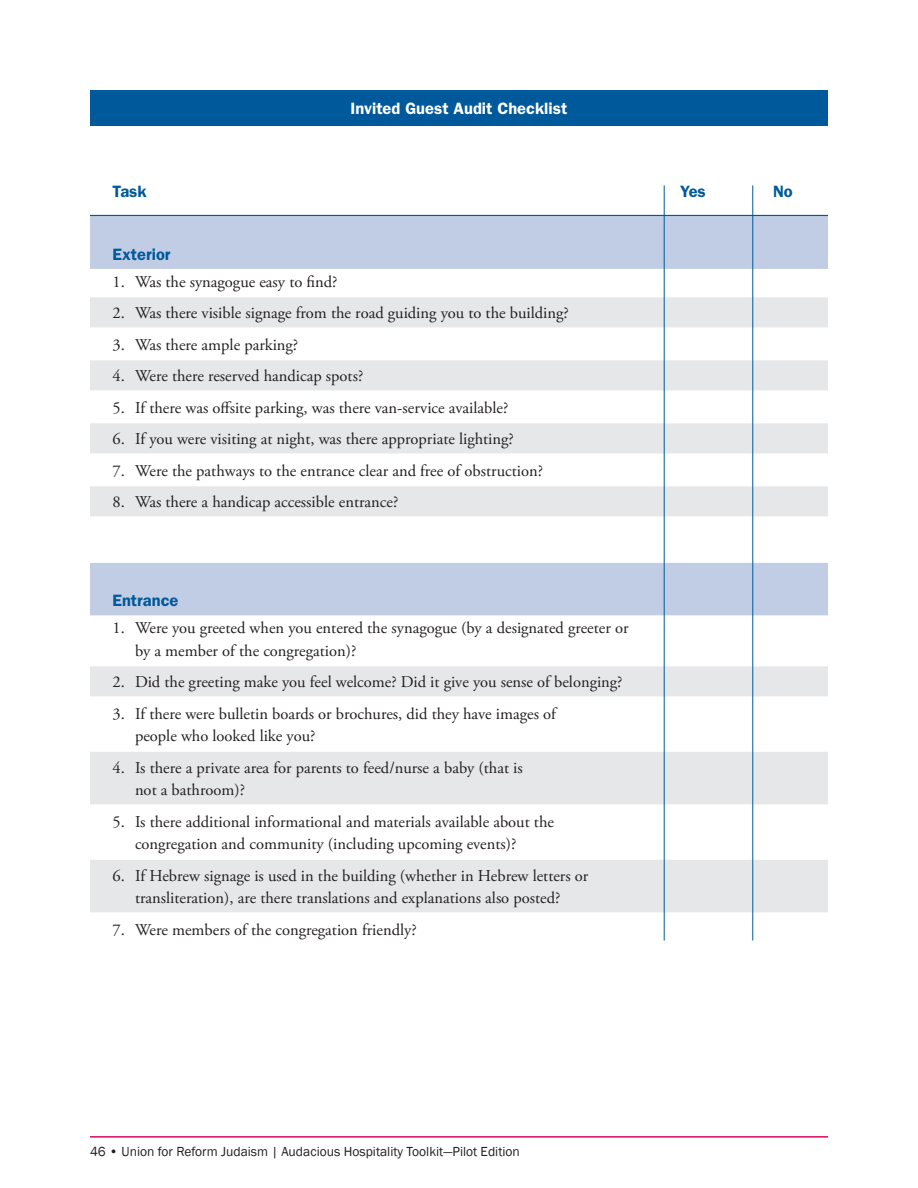
<style>
.page{position:relative;width:918px;height:1188px;background:#fff}
.page>*{position:absolute;margin:0;border:0;box-sizing:border-box;transform-origin:0 0}
.text{font:16.5px/22.5px "Adobe Garamond Pro";color:#231f20}
.BHead{font:600 16.5px "Franklin Gothic";color:#fff}
.CHead{font:600 16.5px "Franklin Gothic";color:#00599b}
.t1{font:13.5px "Franklin Gothic";color:#231f20}
</style>
<div class="page">
<hr style="left:90px;top:1136px;width:738px;height:2px;background:#d60860">
<div style="left:90px;top:90px;width:738px;height:36px;background:#00599b"></div>
<hr style="left:90px;top:215px;width:738px;height:1px;background:#00599b">
<div style="left:90px;top:216px;width:738px;height:53px;background:#c1cde5"></div>
<div style="left:90px;top:297px;width:738px;height:30px;background:#e6e7e9"></div>
<div style="left:90px;top:360px;width:738px;height:30px;background:#e6e7e9"></div>
<div style="left:90px;top:423px;width:738px;height:30px;background:#e6e7e9"></div>
<div style="left:90px;top:486px;width:738px;height:30px;background:#e6e7e9"></div>
<div style="left:90px;top:563px;width:738px;height:52px;background:#c1cde5"></div>
<div style="left:90px;top:666px;width:738px;height:30px;background:#e6e7e9"></div>
<div style="left:90px;top:752px;width:738px;height:52px;background:#e6e7e9"></div>
<div style="left:90px;top:860px;width:738px;height:52px;background:#e6e7e9"></div>
<hr style="left:664px;top:185px;width:1px;height:755px;background:#00599b">
<hr style="left:752px;top:185px;width:1px;height:755px;background:#00599b">
<p class="BHead" style="left:351px;top:99px;width:218px">Invited Guest Audit Checklist</p>
<p class="CHead" style="left:112px;top:181px;width:36px">Task</p>
<p class="CHead" style="left:680px;top:181px;width:27px">Yes</p>
<p class="CHead" style="left:773px;top:181px;width:21px">No</p>
<p class="CHead" style="left:112px;top:244px;width:60px">Exterior</p>
<p class="text" style="left:112px;top:271px;width:227px">1. Was the synagogue easy to find?</p>
<p class="text" style="left:112px;top:302px;width:458px">2. Was there visible signage from the road guiding you to the building?</p>
<p class="text" style="left:112px;top:334px;width:187px">3. Was there ample parking?</p>
<p class="text" style="left:112px;top:365px;width:252px">4. Were there reserved handicap spots?</p>
<p class="text" style="left:112px;top:397px;width:397px">5. If there was offsite parking, was there van-service available?</p>
<p class="text" style="left:112px;top:428px;width:403px">6. If you were visiting at night, was there appropriate lighting?</p>
<p class="text" style="left:112px;top:460px;width:432px">7. Were the pathways to the entrance clear and free of obstruction?</p>
<p class="text" style="left:112px;top:491px;width:287px">8. Was there a handicap accessible entrance?</p>
<p class="CHead" style="left:112px;top:591px;width:67px">Entrance</p>
<p class="text" style="left:135px;top:617px;width:495px;text-indent:-22px">1. Were you greeted when you entered the synagogue (by a designated greeter or by a member of the congregation)?</p>
<p class="text" style="left:112px;top:671px;width:512px">2. Did the greeting make you feel welcome? Did it give you sense of belonging?</p>
<p class="text" style="left:135px;top:703px;width:423px;text-indent:-22px">3. If there were bulletin boards or brochures, did they have images of people who looked like you?</p>
<p class="text" style="left:135px;top:757px;width:389px;text-indent:-22px">4. Is there a private area for parents to feed/nurse a baby (that is not a bathroom)?</p>
<p class="text" style="left:135px;top:811px;width:421px;text-indent:-22px">5. Is there additional informational and materials available about the congregation and community (including upcoming events)?</p>
<p class="text" style="left:112px;top:865px;width:477px;text-align:center">6. If Hebrew signage is used in the building (whether in Hebrew letters or transliteration), are there translations and explanations also posted?</p>
<p class="text" style="left:112px;top:919px;width:306px">7. Were members of the congregation friendly?</p>
<p class="t1" style="left:90px;top:1143px;width:431px">46 • Union for Reform Judaism | Audacious Hospitality Toolkit—Pilot Edition</p>
</div>
